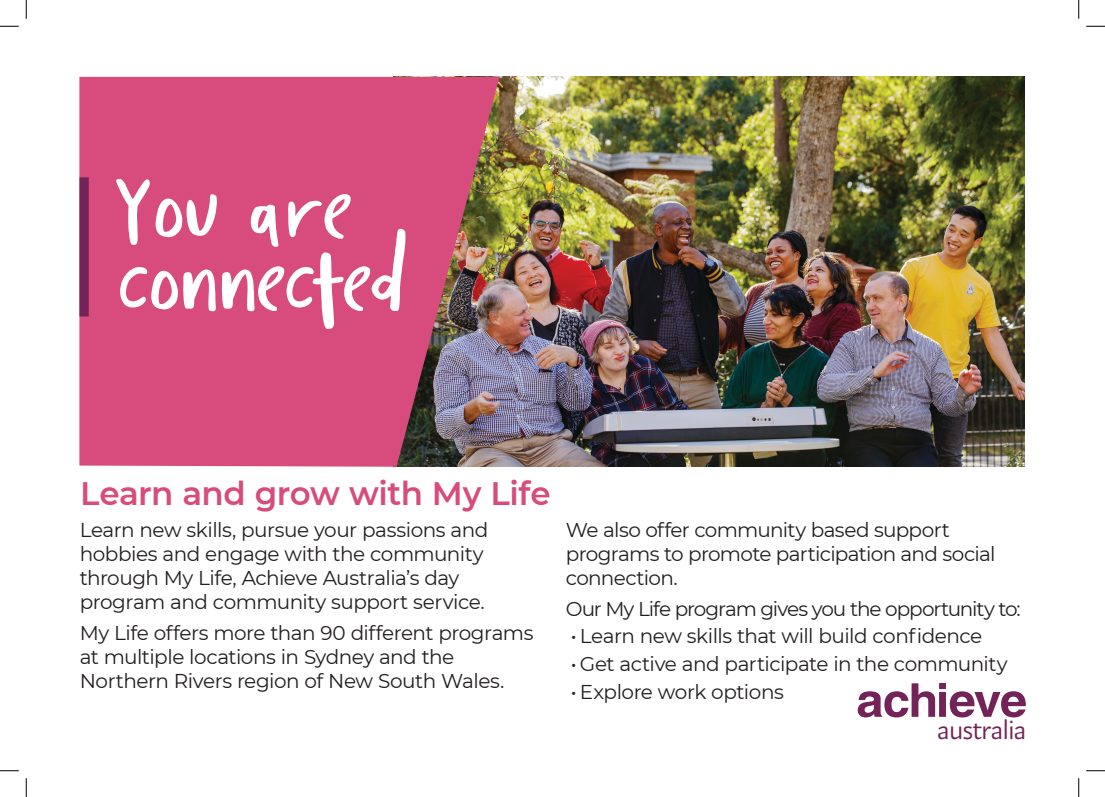
<style>
.page{position:relative;width:1105px;height:797px;background:#fff}
.page>*{position:absolute;margin:0;border:0;box-sizing:border-box;transform-origin:0 0}
.t1{font:77.75px/72.2px "Totally Terrific Typeface Two";letter-spacing:.03em;color:#fff}
.t2{font:600 32.5px "Montserrat";letter-spacing:-.015em;color:#d84b7d}
.t3{font:29.5px "Organic";letter-spacing:-.025em;color:#742358}
.t4{font:20px/24px "Montserrat";letter-spacing:-.03em;color:#231f20}
.t5{font:20px "Montserrat";letter-spacing:-.05em;color:#231f20}
</style>
<div class="page">
<img style="left:499px;top:77px;width:526px;height:390px">
<svg style="left:79px;top:77px;width:420px;height:390px;fill:#d84b7d"></svg>
<svg style="left:858px;top:683px;width:168px;height:34px"></svg>
<div style="left:80px;top:177px;width:9px;height:139px;background:#742358"></div>
<svg style="left:0;top:25px;width:19px;height:2px"></svg>
<svg style="left:1086px;top:25px;width:19px;height:2px"></svg>
<svg style="left:0;top:770px;width:19px;height:1px"></svg>
<svg style="left:1086px;top:770px;width:19px;height:1px"></svg>
<svg style="left:25px;top:0;width:2px;height:19px"></svg>
<svg style="left:25px;top:778px;width:2px;height:19px"></svg>
<svg style="left:1078px;top:0;width:1px;height:19px"></svg>
<svg style="left:1078px;top:778px;width:1px;height:19px"></svg>
<p class="t1" style="left:123px;top:171px;width:288px">You are connected</p>
<p class="t2" style="left:80px;top:470px;width:472px">Learn and grow with My Life</p>
<p class="t4" style="left:80px;top:517px;width:410px">Learn new skills, pursue your passions and hobbies and engage with the community through My Life, Achieve Australia’s day program and community support service.</p>
<p class="t4" style="left:80px;top:620px;width:455px">My Life offers more than 90 different programs at multiple locations in Sydney and the<br>Northern Rivers region of New South Wales.</p>
<p class="t4" style="left:566px;top:517px;width:431px">We also offer community based support programs to promote participation and social connection.</p>
<p class="t5" style="left:566px;top:595px;width:456px">Our My Life program gives you the opportunity to:</p>
<p class="t4" style="left:571px;top:623px;width:413px">• Learn new skills that will build confidence</p>
<p class="t4" style="left:571px;top:651px;width:438px">• Get active and participate in the community</p>
<p class="t4" style="left:571px;top:678px;width:215px">• Explore work options</p>
<p class="t3" style="left:937px;top:709px;width:91px">australia</p>
</div>
